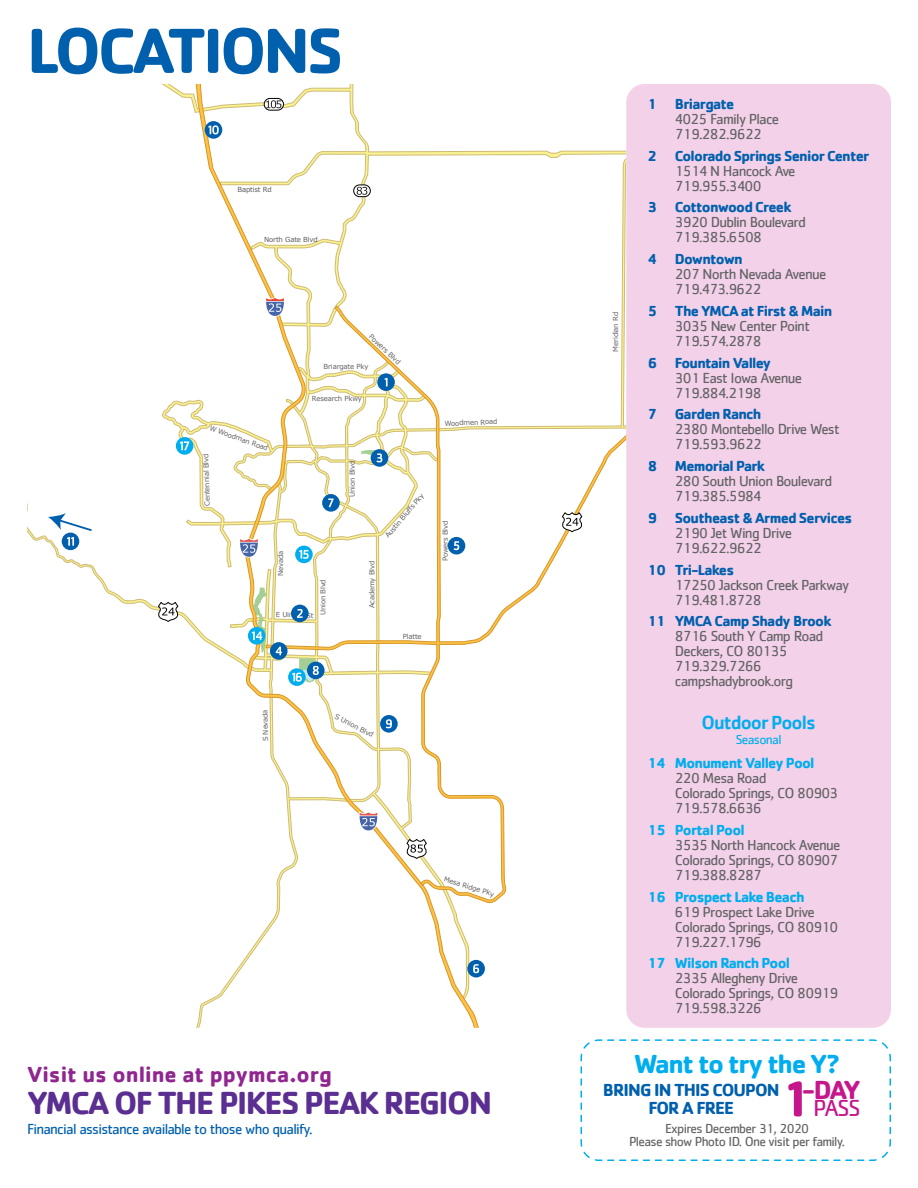
<style>
.page{position:relative;width:918px;height:1188px;background:#fff}
.page>*{position:absolute;margin:0;border:0;box-sizing:border-box;transform-origin:0 0}
.t1{font:700 66px "Cachet";letter-spacing:-.05em;color:#0160ae}
.t2{font:700 52.5px "Cachet";color:#c5168c}
.t3{font:700 33px "Cachet";letter-spacing:-.05em;color:#5b2e91}
.t4{font:700 27px "Cachet";letter-spacing:-.05em;color:#00aeef}
.t5{font:700 27px "Cachet";color:#c5168c}
.t6{font:24px "Cachet";color:#c5168c}
.t7{font:700 22.5px "Cachet";color:#90268f}
.t8{font:500 19.5px "Cachet";letter-spacing:-.05em;color:#00aeef}
.t9{font:700 18px/18px "Cachet";letter-spacing:-.05em;color:#0160ae;text-align:center}
.t10{font:15px/15px "Cachet";letter-spacing:-.05em;color:#636366}
.t11{font:700 15px/15px "Cachet";letter-spacing:-.05em;color:#0160ae}
.t12{font:15px "Cachet";letter-spacing:-.05em;color:#0160ae}
.t13{font:13.5px "Cachet";letter-spacing:-.05em;color:#636366}
.t14{font:13.5px "Cachet";letter-spacing:-.05em;color:#00aeef}
.t15{font:6.9px "Verdana";letter-spacing:-.025em;color:#636366}
.t16{font:6.9px "Verdana";letter-spacing:-.025em;color:#5e5d5c}
.s1{font-weight:700;color:#0160ae}
.s2{font-weight:400;color:#636366}
.s3{font-weight:700;color:#00aeef}
</style>
<div class="page">
<div style="left:626px;top:84px;width:265px;height:944px;background:#f3d1e8;border-radius:18px"></div>
<svg style="left:193px;top:84px;width:401px;height:944px"></svg>
<svg style="left:266px;top:247px;width:360px;height:720px"></svg>
<svg style="left:405px;top:839px;width:23px;height:20px"></svg>
<svg style="left:156px;top:602px;width:24px;height:20px"></svg>
<svg style="left:560px;top:513px;width:24px;height:19px"></svg>
<svg style="left:265px;top:297px;width:20px;height:20px"></svg>
<svg style="left:358px;top:811px;width:21px;height:20px"></svg>
<svg style="left:239px;top:538px;width:20px;height:20px"></svg>
<svg style="left:354px;top:185px;width:16px;height:12px"></svg>
<div style="left:354px;top:185px;width:16px;height:12px;border:1px solid #000;border-radius:6px"></div>
<svg style="left:357px;top:187px;width:10px;height:8px"></svg>
<div style="left:264px;top:98px;width:20px;height:12px;border:1px solid #000;border-radius:6px"></div>
<svg style="left:266px;top:100px;width:15px;height:8px"></svg>
<svg style="left:48px;top:513px;width:44px;height:18px"></svg>
<div style="left:62px;top:533px;width:17px;height:17px;background:#0160ae;border-radius:50%"></div>
<svg style="left:67px;top:537px;width:7px;height:9px"></svg>
<div style="left:377px;top:373px;width:18px;height:18px;background:#0160ae;border-radius:50%"></div>
<svg style="left:385px;top:378px;width:3px;height:9px"></svg>
<div style="left:291px;top:605px;width:18px;height:17px;background:#0160ae;border-radius:50%"></div>
<svg style="left:297px;top:609px;width:6px;height:9px"></svg>
<div style="left:371px;top:449px;width:17px;height:18px;background:#0160ae;border-radius:50%"></div>
<svg style="left:361px;top:450px;width:24px;height:12px"></svg>
<div style="left:270px;top:642px;width:18px;height:18px;background:#0160ae;border-radius:50%"></div>
<svg style="left:276px;top:647px;width:6px;height:8px"></svg>
<div style="left:448px;top:537px;width:17px;height:18px;background:#0160ae;border-radius:50%"></div>
<svg style="left:454px;top:541px;width:5px;height:9px"></svg>
<div style="left:467px;top:960px;width:18px;height:17px;background:#0160ae;border-radius:50%"></div>
<svg style="left:473px;top:964px;width:6px;height:9px"></svg>
<div style="left:322px;top:494px;width:18px;height:18px;background:#0160ae;border-radius:50%"></div>
<svg style="left:328px;top:498px;width:6px;height:9px"></svg>
<div style="left:307px;top:662px;width:18px;height:17px;background:#0160ae;border-radius:50%"></div>
<div style="left:380px;top:715px;width:18px;height:18px;background:#0160ae;border-radius:50%"></div>
<svg style="left:386px;top:719px;width:6px;height:9px"></svg>
<div style="left:205px;top:121px;width:17px;height:18px;background:#0160ae;border-radius:50%"></div>
<svg style="left:208px;top:125px;width:11px;height:9px"></svg>
<svg style="left:248px;top:627px;width:18px;height:18px"></svg>
<svg style="left:252px;top:587px;width:14px;height:67px"></svg>
<div style="left:295px;top:546px;width:18px;height:17px;background:#00aeef;border-radius:50%"></div>
<svg style="left:299px;top:550px;width:10px;height:9px"></svg>
<svg style="left:288px;top:668px;width:18px;height:18px"></svg>
<svg style="left:292px;top:658px;width:27px;height:24px"></svg>
<div style="left:176px;top:437px;width:17px;height:18px;background:#00aeef;border-radius:50%"></div>
<svg style="left:180px;top:441px;width:9px;height:9px"></svg>
<svg style="left:580px;top:1039px;width:311px;height:122px"></svg>
<p class="t1" style="left:27px;top:8px;width:318px">LOCATIONS</p>
<p class="t16" style="left:238px;top:185px;width:36px">Baptist Rd</p>
<p class="t16" style="left:264px;top:235px;width:55px">North Gate Blvd</p>
<p class="t15" style="left:373px;top:332px;width:42px;rotate:43deg">Powers Blvd</p>
<p class="t15" style="left:324px;top:362px;width:46px">Briargate Pky</p>
<p class="t15" style="left:312px;top:394px;width:52px">Research Pkwy</p>
<p class="t15" style="left:211px;top:423px;width:63px;rotate:20deg">W Woodman Road</p>
<p class="t15" style="left:203px;top:506px;width:54px;rotate:-92deg">Centennial Blvd</p>
<p class="t15" style="left:348px;top:497px;width:37px;rotate:-90deg">Union Blvd</p>
<p class="t15" style="left:276px;top:576px;width:27px;rotate:-90deg">Nevada</p>
<p class="t15" style="left:319px;top:615px;width:37px;rotate:-90deg">Union Blvd</p>
<p class="t15" style="left:276px;top:610px;width:39px;rotate:1deg">E Uintah St</p>
<p class="t15" style="left:383px;top:534px;width:57px;rotate:-50deg">Austin Bluffs Pky</p>
<p class="t15" style="left:368px;top:608px;width:49px;rotate:-90deg">Academy Blvd</p>
<p class="t15" style="left:403px;top:633px;width:21px;rotate:-1deg">Platte</p>
<p class="t15" style="left:445px;top:419px;width:54px;rotate:-2deg">Woodmen Road</p>
<p class="t15" style="left:441px;top:561px;width:42px;rotate:-90deg">Powers Blvd</p>
<p class="t15" style="left:261px;top:741px;width:33px;rotate:-91deg">S Nevada</p>
<p class="t15" style="left:337px;top:712px;width:44px;rotate:27deg">S Union Blvd</p>
<p class="t15" style="left:445px;top:875px;width:54px;rotate:17deg">Mesa Ridge Pky</p>
<p class="t7" style="left:27px;top:1060px;width:306px">Visit us online at ppymca.org</p>
<p class="t3" style="left:27px;top:1082px;width:467px">YMCA OF THE PIKES PEAK REGION</p>
<p class="t12" style="left:27px;top:1120px;width:287px">Financial assistance available to those who qualify.</p>
<p class="t15" style="left:611px;top:352px;width:41px;rotate:-90deg">Meridian Rd</p>
<p class="t10" style="left:675px;top:96px;width:106px;text-indent:-27px"><span class="s1">1 Briargate<br></span>4025 Family Place<br>719.282.9622</p>
<p class="t11" style="left:675px;top:148px;width:196px;text-indent:-27px">2 Colorado Springs Senior Center<br><span class="s2">1514 N Hancock Ave<br>719.955.3400</span></p>
<p class="t10" style="left:675px;top:200px;width:133px;text-indent:-27px"><span class="s1">3 Cottonwood Creek<br></span>3920 Dublin Boulevard<br>719.385.6508</p>
<p class="t10" style="left:675px;top:251px;width:153px;text-indent:-27px"><span class="s1">4 Downtown<br></span>207 North Nevada Avenue<br>719.473.9622</p>
<p class="t10" style="left:675px;top:303px;width:159px;text-indent:-27px"><span class="s1">5 The YMCA at First &amp; Main<br></span>3035 New Center Point<br>719.574.2878</p>
<p class="t10" style="left:675px;top:355px;width:129px;text-indent:-27px"><span class="s1">6 Fountain Valley<br></span>301 East Iowa Avenue<br>719.884.2198</p>
<p class="t10" style="left:675px;top:407px;width:166px;text-indent:-27px"><span class="s1">7 Garden Ranch<br></span>2380 Montebello Drive West<br>719.593.9622</p>
<p class="t10" style="left:675px;top:458px;width:159px;text-indent:-27px"><span class="s1">8 Memorial Park<br></span>280 South Union Boulevard<br>719.385.5984</p>
<p class="t10" style="left:675px;top:510px;width:179px;text-indent:-27px"><span class="s1">9 Southeast &amp; Armed Services<br></span>2190 Jet Wing Drive<br>719.622.9622</p>
<p class="t10" style="left:675px;top:562px;width:176px;text-indent:-27px"><span class="s1">10 Tri-Lakes<br></span>17250 Jackson Creek Parkway<br>719.481.8728</p>
<p class="t10" style="left:675px;top:614px;width:158px;text-indent:-27px"><span class="s1">11 YMCA Camp Shady Brook<br></span>8716 South Y Camp Road<br>Deckers, CO 80135<br>719.329.7266 campshadybrook.org</p>
<p class="t8" style="left:702px;top:711px;width:116px">Outdoor Pools</p>
<p class="t14" style="left:736px;top:732px;width:47px">Seasonal</p>
<p class="t10" style="left:675px;top:755px;width:165px;text-indent:-27px"><span class="s3">14 Monument Valley Pool<br></span>220 Mesa Road<br>Colorado Springs, CO 80903<br>719.578.6636</p>
<p class="t10" style="left:675px;top:822px;width:167px;text-indent:-27px"><span class="s3">15 Portal Pool<br></span>3535 North Hancock Avenue<br>Colorado Springs, CO 80907<br>719.388.8287</p>
<p class="t10" style="left:675px;top:889px;width:165px;text-indent:-27px"><span class="s3">16 Prospect Lake Beach<br></span>619 Prospect Lake Drive<br>Colorado Springs, CO 80910<br>719.227.1796</p>
<p class="t10" style="left:675px;top:956px;width:165px;text-indent:-27px"><span class="s3">17 Wilson Ranch Pool<br></span>2335 Allegheny Drive<br>Colorado Springs, CO 80919<br>719.598.3226</p>
<p class="t4" style="left:634px;top:1047px;width:207px">Want to try the Y?</p>
<p class="t9" style="left:603px;top:1081px;width:178px">BRING IN THIS COUPON<br>FOR A FREE</p>
<p class="t5" style="left:802px;top:1072px;width:60px">-DAY</p>
<p class="t2" style="left:781px;top:1065px;width:34px">1</p>
<p class="t6" style="left:813px;top:1094px;width:49px">PASS</p>
<p class="t13" style="left:665px;top:1120px;width:146px">Expires December 31, 2020</p>
<p class="t13" style="left:629px;top:1134px;width:217px">Please show Photo ID. One visit per family.</p>
</div>
